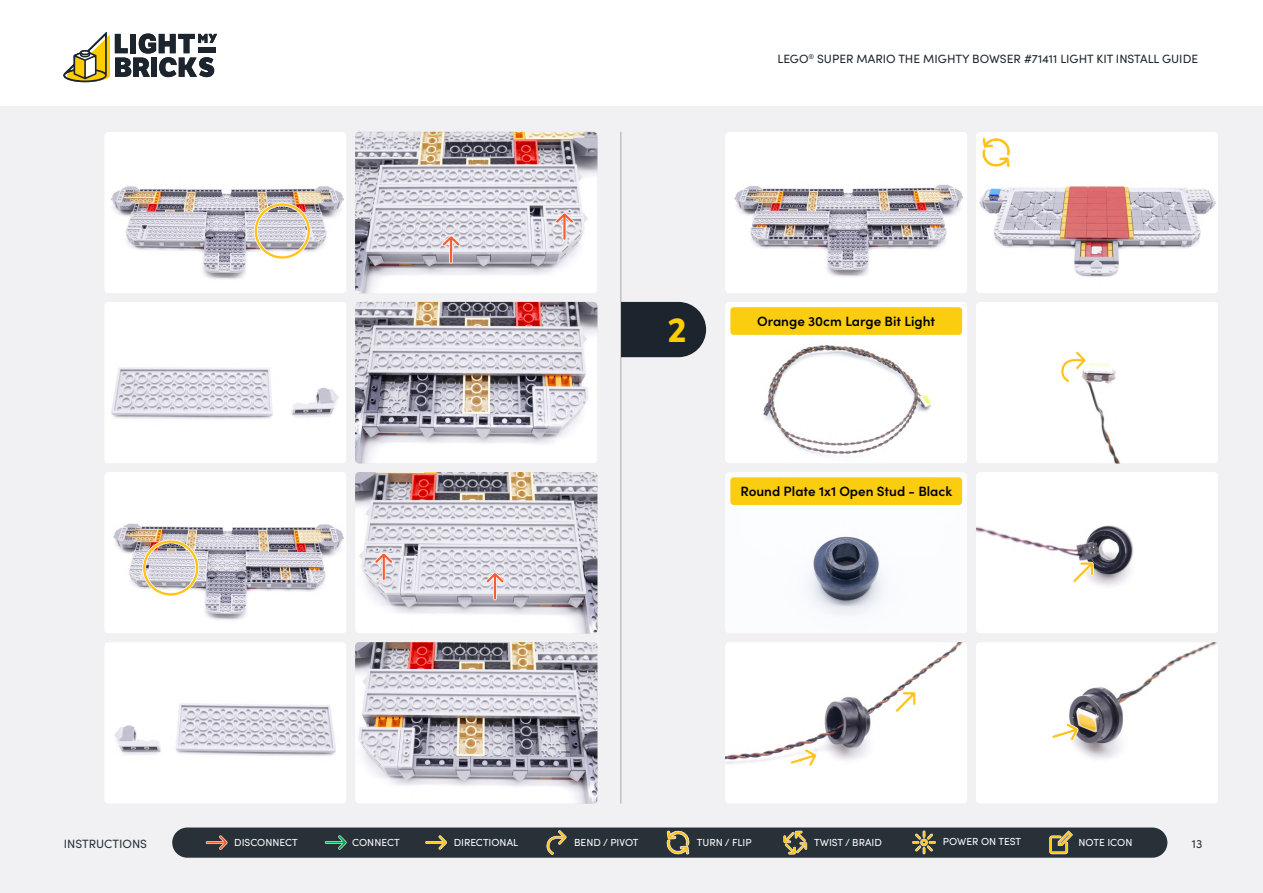
<style>
.page{position:relative;width:1263px;height:893px;background:#fff}
.page>*{position:absolute;margin:0;border:0;box-sizing:border-box;transform-origin:0 0}
.t1{font:700 33px "LFT Etica";color:#ffcd03}
.t2{font:600 13.5px "Sofia Pro";color:#000}
.t3{font:12px "Sofia Pro";color:#1c252d}
.t4{font:12px "Sofia Pro";color:#283038}
.t5{font:10.2px "Sofia Pro";color:#fff}
</style>
<div class="page">
<div style="left:0;top:106px;width:1263px;height:787px;background:#f1f1f3"></div>
<hr style="left:621px;top:132px;width:1px;height:672px;background:#000">
<div style="left:172px;top:827px;width:995px;height:31px;background:#283038;border-radius:15px"></div>
<svg style="left:783px;top:831px;width:24px;height:23px"></svg>
<svg style="left:206px;top:835px;width:22px;height:15px"></svg>
<svg style="left:325px;top:835px;width:22px;height:15px"></svg>
<svg style="left:425px;top:835px;width:22px;height:15px"></svg>
<svg style="left:546px;top:830px;width:21px;height:25px"></svg>
<svg style="left:1049px;top:830px;width:24px;height:24px"></svg>
<svg style="left:912px;top:830px;width:24px;height:24px"></svg>
<svg style="left:666px;top:830px;width:24px;height:25px"></svg>
<svg style="left:63px;top:32px;width:154px;height:50px"></svg>
<img style="left:355px;top:132px;width:242px;height:161px">
<img style="left:976px;top:132px;width:242px;height:161px">
<img style="left:105px;top:132px;width:241px;height:161px">
<img style="left:725px;top:132px;width:242px;height:161px">
<img style="left:355px;top:302px;width:242px;height:161px">
<img style="left:355px;top:472px;width:242px;height:162px">
<img style="left:976px;top:472px;width:242px;height:161px">
<img style="left:355px;top:642px;width:242px;height:162px">
<img style="left:976px;top:642px;width:242px;height:161px">
<img style="left:105px;top:472px;width:241px;height:161px">
<div style="left:976px;top:302px;width:242px;height:161px;background:#fff"></div>
<img style="left:105px;top:302px;width:241px;height:161px">
<img style="left:105px;top:643px;width:241px;height:160px">
<img style="left:725px;top:642px;width:242px;height:161px">
<svg style="left:254px;top:203px;width:57px;height:56px"></svg>
<svg style="left:555px;top:212px;width:19px;height:29px"></svg>
<svg style="left:442px;top:235px;width:18px;height:28px"></svg>
<svg style="left:142px;top:540px;width:57px;height:56px"></svg>
<svg style="left:486px;top:572px;width:18px;height:28px"></svg>
<svg style="left:375px;top:553px;width:18px;height:28px"></svg>
<svg style="left:980px;top:136px;width:32px;height:33px"></svg>
<svg style="left:621px;top:302px;width:85px;height:55px;background:#2a323a"></svg>
<img style="left:725px;top:302px;width:242px;height:161px">
<div style="left:730px;top:307px;width:232px;height:28px;background:#fbcd10;border-radius:3px"></div>
<img style="left:726px;top:472px;width:241px;height:161px">
<div style="left:730px;top:477px;width:232px;height:28px;background:#fbcd10;border-radius:3px"></div>
<svg style="left:1060px;top:351px;width:26px;height:32px"></svg>
<svg style="left:1072px;top:562px;width:22px;height:21px"></svg>
<svg style="left:895px;top:691px;width:21px;height:22px"></svg>
<svg style="left:790px;top:749px;width:27px;height:17px"></svg>
<svg style="left:1051px;top:723px;width:28px;height:18px"></svg>
<p class="t3" style="left:777px;top:50px;width:422px">LEGO<sup>®</sup> SUPER MARIO THE MIGHTY BOWSER #71411 LIGHT KIT INSTALL GUIDE</p>
<h1 class="t1" style="left:668px;top:310px;width:20px">2</h1>
<h2 class="t2" style="left:757px;top:311px;width:180px">Orange 30cm Large Bit Light</h2>
<h2 class="t2" style="left:740px;top:481px;width:213px">Round Plate 1x1 Open Stud - Black</h2>
<p class="t4" style="left:64px;top:835px;width:85px">INSTRUCTIONS</p>
<p class="t5" style="left:234px;top:835px;width:65px">DISCONNECT</p>
<p class="t5" style="left:352px;top:835px;width:49px">CONNECT</p>
<p class="t5" style="left:454px;top:835px;width:66px">DIRECTIONAL</p>
<p class="t5" style="left:574px;top:835px;width:66px">BEND / PIVOT</p>
<p class="t5" style="left:697px;top:835px;width:56px">TURN / FLIP</p>
<p class="t5" style="left:814px;top:835px;width:69px">TWIST / BRAID</p>
<p class="t5" style="left:943px;top:834px;width:80px">POWER ON TEST</p>
<p class="t5" style="left:1078px;top:835px;width:55px">NOTE ICON</p>
<p class="t4" style="left:1192px;top:835px;width:12px">13</p>
</div>
